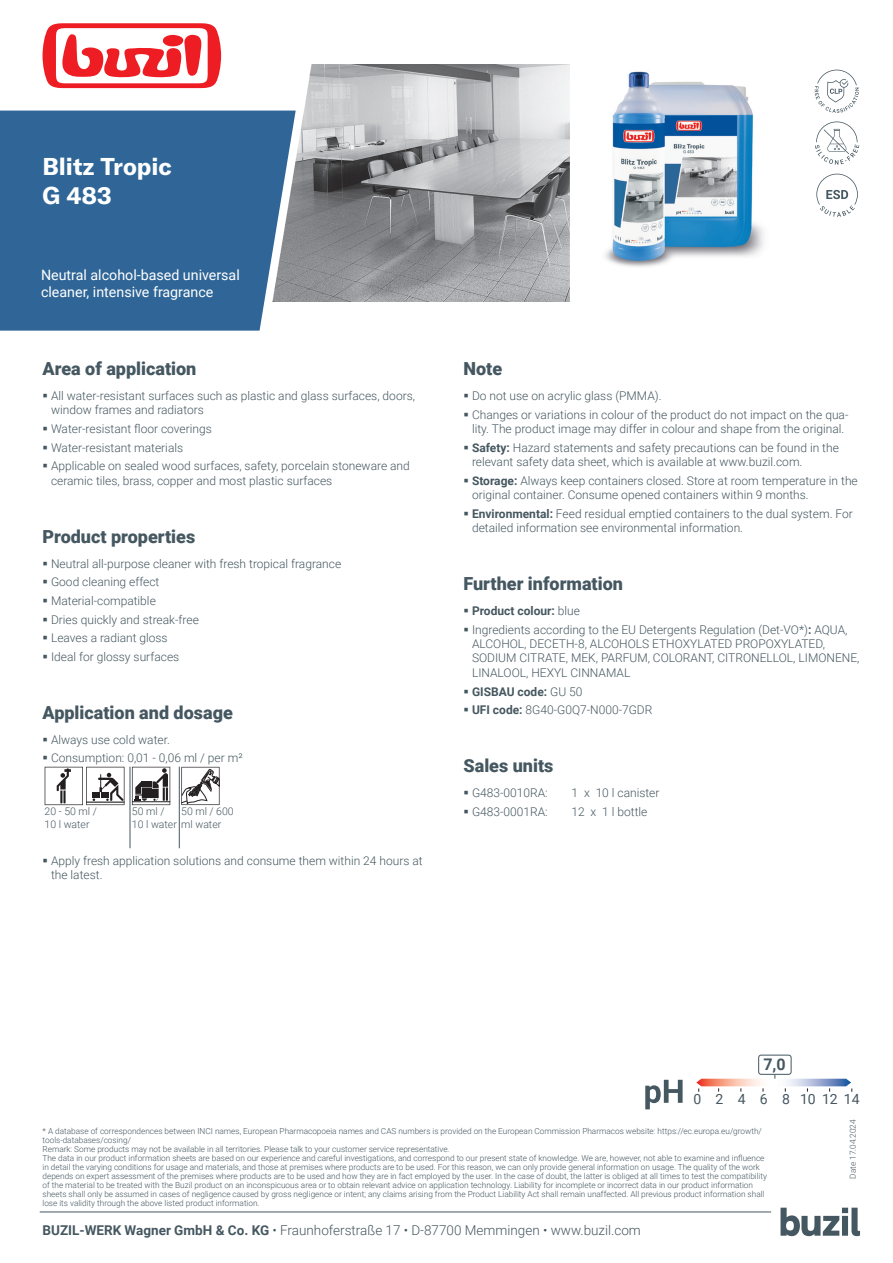
<style>
.page{position:relative;width:893px;height:1263px;background:#fff}
.page>*{position:absolute;margin:0;border:0;box-sizing:border-box;transform-origin:0 0}
.t1{font:700 24px/28.8px "GT America LCG";color:#fff}
.t2{font:900 18px "Roboto";color:#455760}
.t3{font:700 16.05px "Roboto";color:#455760}
.t4{font:14.25px/17.1px "Roboto";color:#fff}
.t5{font:13.95px "Roboto";color:#455760}
.t6{font:300 13.5px "Roboto";color:#455760}
.t7{font:300 12px/14.4px "Roboto";color:#455760}
.t8{font:700 12px "Roboto";color:#455760}
.t9{font:300 10.5px/12.6px "Roboto";color:#455760}
.t10{font:300 8.25px/9px "Roboto";color:#455760}
.s1{font-weight:700}
.s2{font-weight:300}
</style>
<div class="page">
<img style="left:269px;top:64px;width:300px;height:238px">
<svg style="left:814px;top:69px;width:45px;height:44px"></svg>
<svg style="left:815px;top:121px;width:44px;height:44px"></svg>
<svg style="left:816px;top:174px;width:42px;height:43px"></svg>
<svg style="left:43px;top:23px;width:178px;height:65px"></svg>
<div style="left:0;top:111px;width:296px;height:220px;background:#2f6697"></div>
<svg style="left:45px;top:767px;width:79px;height:38px"></svg>
<svg style="left:132px;top:767px;width:38px;height:38px"></svg>
<hr style="left:130px;top:767px;width:1px;height:81px;background:#455760">
<svg style="left:181px;top:767px;width:39px;height:38px"></svg>
<hr style="left:179px;top:767px;width:1px;height:81px;background:#455760">
<hr style="left:40px;top:1212px;width:731px;height:1px;background:#455760">
<svg style="left:780px;top:1208px;width:80px;height:28px"></svg>
<img style="left:605px;top:71px;width:159px;height:196px">
<svg style="left:645px;top:1080px;width:38px;height:29px"></svg>
<svg style="left:696px;top:1075px;width:156px;height:17px"></svg>
<div style="left:758px;top:1054px;width:34px;height:21px;border:1px solid #455760;border-radius:2px"></div>
<h1 class="t1" style="left:43px;top:152px;width:131px">Blitz Tropic<br>G 483</h1>
<p class="t4" style="left:41px;top:266px;width:200px">Neutral alcohol-based universal cleaner, intensive fragrance</p>
<h2 class="t2" style="left:43px;top:356px;width:155px">Area of application</h2>
<p class="t7" style="left:51px;top:388px;width:366px;text-indent:-9px">▪ All water-resistant surfaces such as plastic and glass surfaces, doors, window frames and radiators</p>
<p class="t7" style="left:43px;top:421px;width:171px">▪ Water-resistant floor coverings</p>
<p class="t7" style="left:43px;top:440px;width:142px">▪ Water-resistant materials</p>
<p class="t7" style="left:51px;top:458px;width:360px;text-indent:-9px">▪ Applicable on sealed wood surfaces, safety, porcelain stoneware and ceramic tiles, brass, copper and most plastic surfaces</p>
<h2 class="t2" style="left:43px;top:523px;width:154px">Product properties</h2>
<p class="t7" style="left:43px;top:556px;width:300px">▪ Neutral all-purpose cleaner with fresh tropical fragrance</p>
<p class="t7" style="left:43px;top:574px;width:118px">▪ Good cleaning effect</p>
<p class="t7" style="left:43px;top:593px;width:115px">▪ Material-compatible</p>
<p class="t7" style="left:43px;top:612px;width:158px">▪ Dries quickly and streak-free</p>
<p class="t7" style="left:43px;top:630px;width:127px">▪ Leaves a radiant gloss</p>
<p class="t7" style="left:43px;top:649px;width:138px">▪ Ideal for glossy surfaces</p>
<h2 class="t2" style="left:43px;top:699px;width:192px">Application and dosage</h2>
<p class="t7" style="left:43px;top:732px;width:129px">▪ Always use cold water.</p>
<p class="t7" style="left:43px;top:750px;width:202px">▪ Consumption: 0,01 - 0,06 ml / per m²</p>
<p class="t9" style="left:181px;top:805px;width:54px">50 ml / 600</p>
<p class="t7" style="left:51px;top:853px;width:373px;text-indent:-9px">▪ Apply fresh application solutions and consume them within 24 hours at the latest.</p>
<p class="t9" style="left:45px;top:805px;width:54px">20 - 50 ml /<br>10 l water</p>
<p class="t9" style="left:132px;top:805px;width:91px">50 ml /<br>10 l water ml water</p>
<h2 class="t2" style="left:463px;top:356px;width:40px">Note</h2>
<p class="t7" style="left:463px;top:388px;width:200px">▪ Do not use on acrylic glass (PMMA).</p>
<p class="t7" style="left:463px;top:407px;width:386px;text-align:center">▪ Changes or variations in colour of the product do not impact on the qua&shy;lity. The product image may differ in colour and shape from the original.</p>
<p class="t7" style="left:472px;top:440px;width:368px;text-indent:-9px">▪ <span class="s1">Safety:</span> Hazard statements and safety precautions can be found in the relevant safety data sheet, which is available at www.buzil.com.</p>
<p class="t7" style="left:472px;top:473px;width:387px;text-indent:-9px">▪ <span class="s1">Storage:</span> Always keep containers closed. Store at room temperature in the original container. Consume opened containers within 9 months.</p>
<p class="t7" style="left:472px;top:506px;width:382px;text-indent:-9px">▪ <span class="s1">Environmental:</span> Feed residual emptied containers to the dual system. For detailed information see environmental information.</p>
<h2 class="t2" style="left:463px;top:571px;width:161px">Further information</h2>
<p class="t8" style="left:463px;top:602px;width:118px">▪ Product colour: <span class="s2">blue</span></p>
<p class="t7" style="left:472px;top:622px;width:389px;text-indent:-9px">▪ Ingredients according to the EU Detergents Regulation (Det-VO*)<span class="s1">:</span> AQUA, ALCOHOL, DECETH-8, ALCOHOLS ETHOXYLATED PROPOXYLATED, SODIUM CITRATE, MEK, PARFUM, COLORANT, CITRONELLOL, LIMONENE, LINALOOL, HEXYL CINNAMAL</p>
<p class="t8" style="left:463px;top:683px;width:120px">▪ GISBAU code: <span class="s2">GU 50</span></p>
<p class="t7" style="left:463px;top:702px;width:190px">▪ <span class="s1">UFI code:</span> 8G40-G0Q7-N000-7GDR</p>
<h2 class="t2" style="left:463px;top:753px;width:91px">Sales units</h2>
<p class="t7" style="left:463px;top:785px;width:86px">▪ G483-0010RA:</p>
<p class="t7" style="left:571px;top:785px;width:90px">1 x 10 l canister</p>
<p class="t7" style="left:463px;top:804px;width:86px">▪ G483-0001RA:</p>
<p class="t7" style="left:571px;top:804px;width:77px">12 x 1 l bottle</p>
<h3 class="t3" style="left:763px;top:1052px;width:24px">7,0</h3>
<p class="t5" style="left:694px;top:1089px;width:168px">0 2 4 6 8 101214</p>
<p class="t10" style="left:43px;top:1126px;width:726px">* A database of correspondences between INCI names, European Pharmacopoeia names and CAS numbers is provided on the European Commission Pharmacos website: https://ec.europa.eu/growth/ tools-databases/cosing/<br>Remark: Some products may not be available in all territories. Please talk to your customer service representative.<br>The data in our product information sheets are based on our experience and careful investigations, and correspond to our present state of knowledge. We are, however, not able to examine and influence in detail the varying conditions for usage and materials, and those at premises where products are to be used. For this reason, we can only provide general information on usage. The quality of the work depends on expert assessment of the premises where products are to be used and how they are in fact employed by the user. In the case of doubt, the latter is obliged at all times to test the compatibility of the material to be treated with the Buzil product on an inconspicuous area or to obtain relevant advice on application technology. Liability for incomplete or incorrect data in our product information sheets shall only be assumed in cases of negligence caused by gross negligence or intent; any claims arising from the Product Liability Act shall remain unaffected. All previous product information shall lose its validity through the above listed product information.</p>
<p class="t10" style="left:848px;top:1179px;width:61px;rotate:-90deg">Date 17.04.2024</p>
<p class="t6" style="left:43px;top:1221px;width:600px"><span class="s1">BUZIL-WERK Wagner GmbH &amp; Co. KG</span> • Fraunhoferstraße 17 • D-87700 Memmingen • www.buzil.com</p>
</div>
